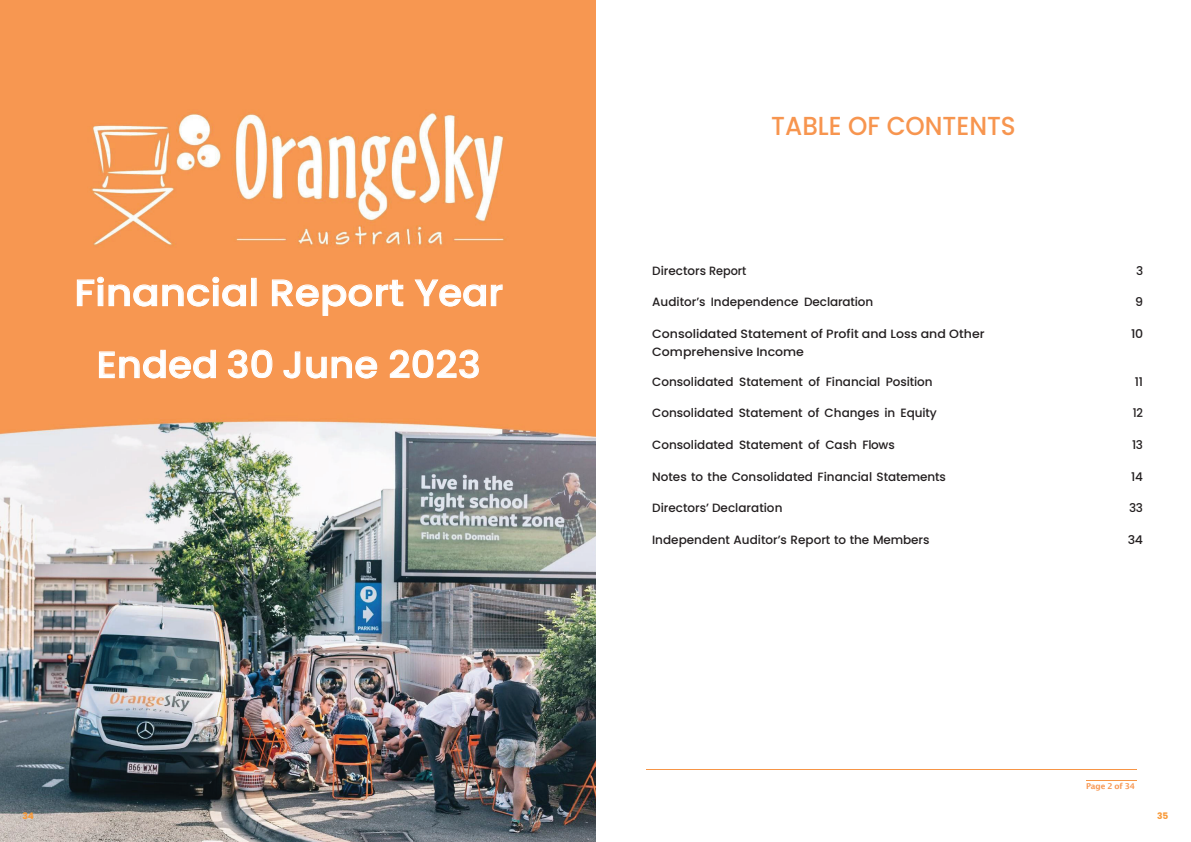
<style>
.page{position:relative;width:1191px;height:842px;background:#fff}
.page>*{position:absolute;margin:0;border:0;box-sizing:border-box;transform-origin:0 0}
.t1{font:500 36.9px/72px "Poppins";letter-spacing:.005em;color:#fff;text-align:center;scale:1.09 1}
.t2{font:500 26px "Poppins";color:#f7954f;scale:.95 1}
.t3{font:500 12px "Poppins";color:#231f20}
.t4{font:500 12px/18px "Poppins";color:#231f20;scale:1.05 1}
.t5{font:500 12px "Poppins";color:#231f20;scale:.94 1}
.t6{font:700 9px "Poppins";color:#f89938}
.t7{font:600 8px "Lucida Sans";letter-spacing:-.02em;color:#f7954f}
</style>
<div class="page">
<img style="left:0;top:0;width:595px;height:842px">
<hr style="left:651px;top:770px;width:485px;height:1px;background:#f79546">
<hr style="left:647px;top:770px;width:484px;height:1px;background:#f79546">
<h1 class="t1" style="left:74px;top:257px;width:395px">Financial Report Year<br>Ended 30 June 2023</h1>
<h2 class="t2" style="left:771px;top:111px;width:259px">TABLE OF CONTENTS</h2>
<p class="t3" style="left:652px;top:263px;width:96px">Directors Report</p>
<p class="t3" style="left:1136px;top:263px;width:9px">3</p>
<p class="t3" style="left:652px;top:295px;width:222px">Auditor’s Independence Declaration</p>
<p class="t4" style="left:1135px;top:293px;width:9px">9</p>
<p class="t4" style="left:652px;top:324px;width:318px">Consolidated Statement of Profit and Loss and Other<br>Comprehensive Income</p>
<p class="t4" style="left:1131px;top:324px;width:13px">10</p>
<p class="t3" style="left:652px;top:375px;width:282px">Consolidated Statement of Financial Position</p>
<p class="t3" style="left:1134px;top:375px;width:10px">11</p>
<p class="t3" style="left:652px;top:406px;width:286px">Consolidated Statement of Changes in Equity</p>
<p class="t5" style="left:1132px;top:406px;width:12px">12</p>
<p class="t3" style="left:652px;top:438px;width:244px">Consolidated Statement of Cash Flows</p>
<p class="t3" style="left:1132px;top:438px;width:13px">13</p>
<p class="t3" style="left:652px;top:469px;width:295px">Notes to the Consolidated Financial Statements</p>
<p class="t3" style="left:1131px;top:469px;width:13px">14</p>
<p class="t3" style="left:652px;top:501px;width:132px">Directors’ Declaration</p>
<p class="t3" style="left:1129px;top:501px;width:15px">33</p>
<p class="t3" style="left:652px;top:533px;width:279px">Independent Auditor’s Report to the Members</p>
<p class="t4" style="left:1127px;top:531px;width:16px">34</p>
<p class="t7" style="left:1086px;top:781px;width:50px">Page 2 of 34</p>
<p class="t6" style="left:23px;top:811px;width:13px">34</p>
<p class="t6" style="left:1157px;top:811px;width:13px">35</p>
</div>
